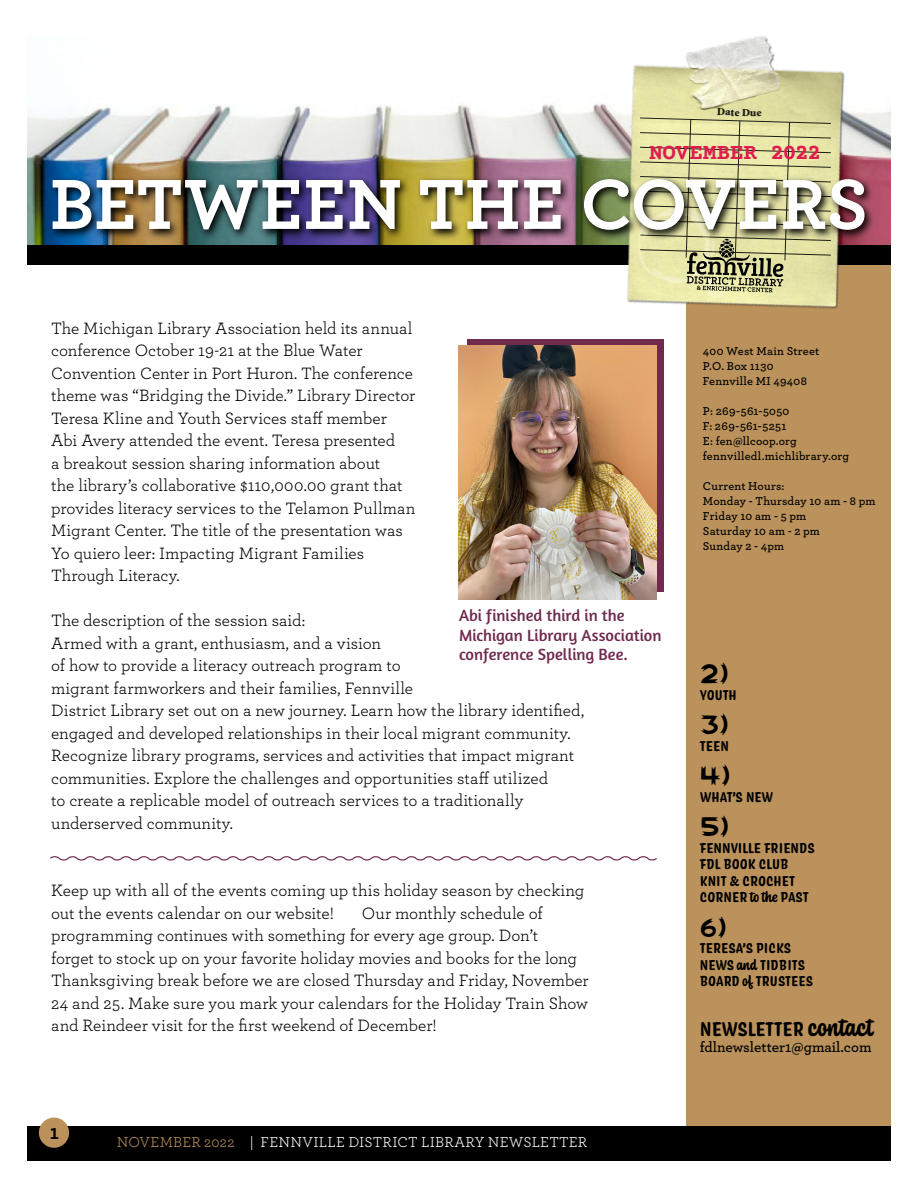
<style>
.page{position:relative;width:918px;height:1188px;background:#fff}
.page>*{position:absolute;margin:0;border:0;box-sizing:border-box;transform-origin:0 0}
.t1{font:700 74.25px "Archer Pro";letter-spacing:.005em;color:#fff}
.t2{font:27px "Abigail";color:#000}
.t3{font:700 22.5px "Courier Prime";letter-spacing:-.01em;color:#df1c4e}
.t4{font:700 21px "Coniferous";color:#000}
.t5{font:700 21px "Archer Pro";color:#000}
.t6{font:17.25px/22.5px "Archer Pro";color:#000}
.t7{font:16.5px/19.5px "Amaranth";color:#6f2a4d}
.t8{font:700 15px/16.5px "Coniferous";color:#000}
.t9{font:15px "Archer Pro";letter-spacing:.015em;color:#fff}
.t10{font:600 15px "Archer Pro";color:#000}
.t11{font:600 12px/15px "Archer Pro";letter-spacing:.02em;color:#000}
.t12{font:900 10.8px "Minion Std";color:#000;scale:1.04 1}
.s1{color:#bb925b}
.s2{color:#000}
.s3{font-size:25.5px}
</style>
<div class="page">
<div style="left:687px;top:27px;width:204px;height:1134px;background:#bb925b"></div>
<div style="left:27px;top:1126px;width:864px;height:35px;background:#000"></div>
<div style="left:39px;top:1118px;width:30px;height:30px;background:#bb925b;border-radius:50%"></div>
<div style="left:467px;top:339px;width:197px;height:253px;background:#6f2a4d"></div>
<div style="left:27px;top:0;width:864px;height:264px;background:#fff"></div>
<img style="left:27px;top:104px;width:864px;height:141px">
<div style="left:27px;top:245px;width:864px;height:20px;background:#000"></div>
<img style="left:605px;top:36px;width:271px;height:278px">
<img style="left:48px;top:175px;width:827px;height:66px">
<svg style="left:636px;top:118px;width:195px;height:181px;background:#b7b685"></svg>
<svg style="left:50px;top:856px;width:607px;height:5px"></svg>
<img style="left:459px;top:345px;width:198px;height:254px">
<p class="t12" style="left:717px;top:106px;width:44px;rotate:2deg">Date Due</p>
<h3 class="t3" style="left:649px;top:139px;width:174px">NOVEMBER 2022</h3>
<h1 class="t1" style="left:50px;top:146px;width:820px">BETWEEN THE COVERS</h1>
<p class="t6" style="left:51px;top:316px;width:366px">The Michigan Library Association held its annual conference October 19-21 at the Blue Water Convention Center in Port Huron. The conference theme was “Bridging the Divide.” Library Director Teresa Kline and Youth Services staff member Abi Avery attended the event. Teresa presented<br>a breakout session sharing information about<br>the library’s collaborative $110,000.00 grant that provides literacy services to the Telamon Pullman Migrant Center. The title of the presentation was Yo quiero leer: Impacting Migrant Families Through Literacy.</p>
<p class="t6" style="left:51px;top:608px;width:535px">The description of the session said:<br>Armed with a grant, enthusiasm, and a vision<br>of how to provide a literacy outreach program to<br>migrant farmworkers and their families, Fennville<br>District Library set out on a new journey. Learn how the library identified, engaged and developed relationships in their local migrant community.<br>Recognize library programs, services and activities that impact migrant communities. Explore the challenges and opportunities staff utilized<br>to create a replicable model of outreach services to a traditionally underserved community.</p>
<p class="t7" style="left:459px;top:606px;width:204px">Abi finished third in the<br>Michigan Library Association conference Spelling Bee.</p>
<p class="t6" style="left:51px;top:878px;width:535px">Keep up with all of the events coming up this holiday season by checking out the events calendar on our website!</p>
<p class="t6" style="left:51px;top:901px;width:539px;text-indent:311px">Our monthly schedule of programming continues with something for every age group. Don’t<br>forget to stock up on your favorite holiday movies and books for the long Thanksgiving break before we are closed Thursday and Friday, November 24 and 25. Make sure you mark your calendars for the Holiday Train Show and Reindeer visit for the first weekend of December!</p>
<p class="t5" style="left:50px;top:1115px;width:11px">1</p>
<p class="t9" style="left:117px;top:1132px;width:472px"><span class="s1">NOVEMBER 2022</span><span class="s2">2</span> | FENNVILLE DISTRICT LIBRARY NEWSLETTER</p>
<p class="t11" style="left:703px;top:342px;width:118px">400 West Main Street<br>P.O. Box 1130<br>Fennville MI 49408</p>
<p class="t11" style="left:703px;top:402px;width:148px">P: 269-561-5050<br>F: 269-561-5251<br>E: fen@llcoop.org fennvilledl.michlibrary.org</p>
<p class="t11" style="left:703px;top:477px;width:174px">Current Hours:<br>Monday - Thursday 10 am - 8 pm<br>Friday 10 am - 5 pm<br>Saturday 10 am - 2 pm<br>Sunday 2 - 4pm</p>
<h2 class="t2" style="left:700px;top:660px;width:30px">2)</h2>
<p class="t8" style="left:700px;top:686px;width:39px">YOUTH</p>
<h2 class="t2" style="left:700px;top:711px;width:30px">3)</h2>
<p class="t8" style="left:700px;top:737px;width:31px">TEEN</p>
<h2 class="t2" style="left:700px;top:762px;width:32px">4)</h2>
<p class="t8" style="left:700px;top:788px;width:75px">WHAT’S NEW</p>
<h2 class="t2" style="left:700px;top:813px;width:31px">5)</h2>
<p class="t8" style="left:700px;top:839px;width:117px">FENNVILLE FRIENDS<br>FDL BOOK CLUB<br>KNIT &amp; CROCHET<br>CORNER to the PAST</p>
<h2 class="t2" style="left:700px;top:913px;width:28px">6)</h2>
<p class="t8" style="left:700px;top:940px;width:115px">TERESA’S PICKS<br>NEWS and TIDBITS<br>BOARD of TRUSTEES</p>
<p class="t4" style="left:700px;top:1014px;width:175px">NEWSLETTER <span class="s3">contact</span></p>
<p class="t10" style="left:700px;top:1036px;width:173px">fdlnewsletter1@gmail.com</p>
</div>
